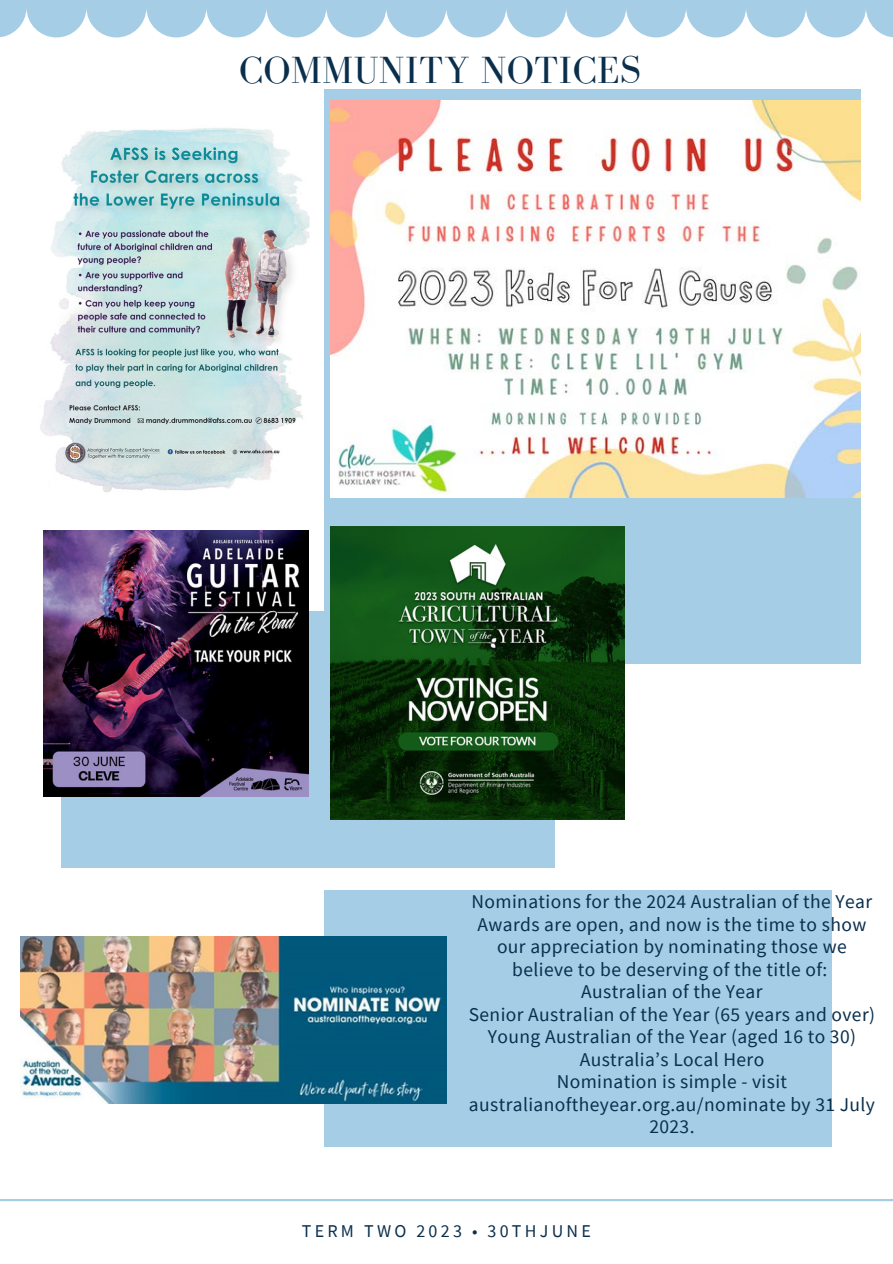
<style>
.page{position:relative;width:893px;height:1264px;background:#fff}
.page>*{position:absolute;margin:0;border:0;box-sizing:border-box;transform-origin:0 0}
.t1{font:39px "Bodoni FLF";letter-spacing:.01em;color:#092f4d}
.t2{font:19.5px/22.5px "Source Sans Pro";letter-spacing:.02em;color:#092f4d;text-align:center}
.t3{font:18px "Source Sans Pro";letter-spacing:.18em;color:#092f4d}
</style>
<div class="page">
<hr style="left:0;top:1198px;width:892px;height:3px;background:#a5cde6">
<svg style="left:0;top:0;width:892px;height:37px;fill:#a5cde6"></svg>
<div style="left:324px;top:89px;width:537px;height:575px;background:#a5cde6"></div>
<div style="left:324px;top:890px;width:507px;height:256px;background:#a5cde6"></div>
<div style="left:61px;top:611px;width:493px;height:256px;background:#a5cde6"></div>
<img style="left:40px;top:128px;width:270px;height:364px">
<img style="left:330px;top:526px;width:294px;height:293px">
<img style="left:43px;top:531px;width:265px;height:265px">
<img style="left:330px;top:100px;width:530px;height:397px">
<img style="left:20px;top:936px;width:427px;height:167px">
<p class="t1" style="left:239px;top:49px;width:403px">COMMUNITY NOTICES</p>
<p class="t2" style="left:471px;top:890px;width:402px">Nominations for the 2024 Australian of the Year Awards are open, and now is the time to show our appreciation by nominating those we believe to be deserving of the title of:</p>
<p class="t2" style="left:581px;top:980px;width:183px">Australian of the Year</p>
<p class="t2" style="left:469px;top:1002px;width:408px">Senior Australian of the Year (65 years and over)</p>
<p class="t2" style="left:488px;top:1025px;width:369px">Young Australian of the Year (aged 16 to 30)</p>
<p class="t2" style="left:579px;top:1047px;width:186px">Australia’s Local Hero</p>
<p class="t2" style="left:469px;top:1070px;width:407px">Nomination is simple - visit australianoftheyear.org.au/nominate by 31 July<br>2023.</p>
<p class="t3" style="left:302px;top:1219px;width:290px">TERM TWO 2023 • 30THJUNE</p>
</div>
